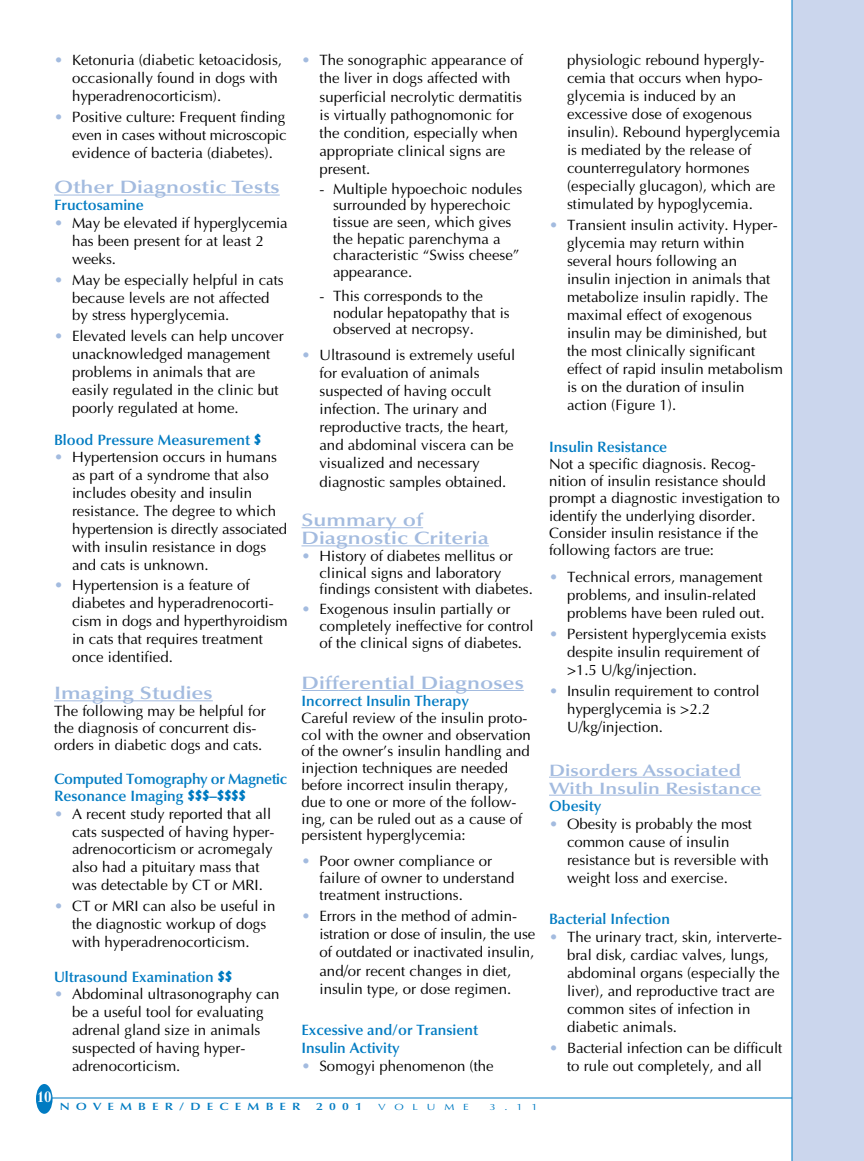
<style>
.page{position:relative;width:864px;height:1161px;background:#fff}
.page>*{position:absolute;margin:0;border:0;box-sizing:border-box;transform-origin:0 0}
.t1{font:600 18px/18.1px "Optima";color:#a3bbdf;scale:1.25 1}
.t2{font:600 16.5px/18px "Optima";color:#a3bbdf;scale:1.25 1}
.t3{font:15px/18px "Optima";color:#000}
.t4{font:600 15px/17.4px "Optima";color:#007bc2}
.t5{font:600 15px/17.1px "Optima";letter-spacing:-.025em;color:#007bc2}
.t6{font:700 15px "Walbaum";color:#fff;scale:.9 1}
.t7{font:600 10.5px "Optima";letter-spacing:.465em;color:#007bc2;scale:1.25 1}
.t8{font:9px "Optima";letter-spacing:.78em;color:#007bc2;scale:1.25 1}
.s1{color:#a3bbdf}
.s2{font-family:"Eras";font-weight:700}
</style>
<div class="page">
<hr style="left:54px;top:195px;width:100px;height:1px;background:#a3bbdf">
<hr style="left:154px;top:195px;width:56px;height:1px;background:#a3bbdf">
<svg style="left:210px;top:195px;width:32px;height:1px"></svg>
<hr style="left:242px;top:195px;width:38px;height:1px;background:#a3bbdf">
<hr style="left:54px;top:700px;width:38px;height:1px;background:#a3bbdf">
<hr style="left:92px;top:700px;width:121px;height:1px;background:#a3bbdf">
<hr style="left:302px;top:527px;width:84px;height:1px;background:#a3bbdf">
<hr style="left:386px;top:527px;width:37px;height:1px;background:#a3bbdf">
<hr style="left:302px;top:545px;width:34px;height:1px;background:#a3bbdf">
<hr style="left:336px;top:545px;width:55px;height:1px;background:#a3bbdf">
<hr style="left:391px;top:545px;width:47px;height:1px;background:#a3bbdf">
<hr style="left:438px;top:545px;width:34px;height:1px;background:#a3bbdf">
<svg style="left:472px;top:545px;width:17px;height:1px"></svg>
<hr style="left:302px;top:690px;width:37px;height:1px;background:#a3bbdf">
<svg style="left:339px;top:690px;width:20px;height:1px"></svg>
<hr style="left:359px;top:690px;width:33px;height:1px;background:#a3bbdf">
<hr style="left:392px;top:690px;width:64px;height:1px;background:#a3bbdf">
<hr style="left:456px;top:690px;width:68px;height:1px;background:#a3bbdf">
<hr style="left:549px;top:777px;width:50px;height:1px;background:#a3bbdf">
<hr style="left:599px;top:777px;width:31px;height:1px;background:#a3bbdf">
<svg style="left:630px;top:777px;width:13px;height:1px"></svg>
<hr style="left:643px;top:777px;width:98px;height:1px;background:#a3bbdf">
<hr style="left:549px;top:795px;width:129px;height:1px;background:#a3bbdf">
<hr style="left:678px;top:795px;width:40px;height:1px;background:#a3bbdf">
<hr style="left:718px;top:795px;width:43px;height:1px;background:#a3bbdf">
<div style="left:36px;top:1084px;width:17px;height:30px;background:#007bc2;border-radius:50%"></div>
<hr style="left:50px;top:1098px;width:760px;height:1px;background:#007bc2">
<div style="left:792px;top:0;width:72px;height:1161px;background:#cbd6ed"></div>
<hr style="left:792px;top:0;width:1px;height:1161px;background:#007bc2">
<p class="t3" style="left:72px;top:53px;width:212px;text-indent:-18px"><span class="s1">•</span> Ketonuria (diabetic ketoacidosis, occasionally found in dogs with hyperadrenocorticism).</p>
<p class="t3" style="left:72px;top:109px;width:216px;text-align:justify;text-indent:-18px"><span class="s1">•</span> Positive culture: Frequent finding even in cases without microscopic evidence of bacteria (diabetes).</p>
<p class="t1" style="left:54px;top:180px;width:182px">Other Diagnostic Tests</p>
<p class="t4" style="left:54px;top:198px;width:91px">Fructosamine</p>
<p class="t3" style="left:72px;top:216px;width:217px;text-indent:-18px"><span class="s1">•</span> May be elevated if hyperglycemia has been present for at least 2 weeks.</p>
<p class="t3" style="left:72px;top:272px;width:213px;text-indent:-18px"><span class="s1">•</span> May be especially helpful in cats because levels are not affected by stress hyperglycemia.</p>
<p class="t3" style="left:72px;top:329px;width:213px;text-indent:-18px"><span class="s1">•</span> Elevated levels can help uncover unacknowledged management problems in animals that are easily regulated in the clinic but poorly regulated at home.</p>
<p class="t4" style="left:54px;top:432px;width:209px">Blood Pressure Measurement <span class="s2">$</span></p>
<p class="t3" style="left:72px;top:450px;width:217px;text-indent:-18px"><span class="s1">•</span> Hypertension occurs in humans as part of a syndrome that also includes obesity and insulin resistance. The degree to which hypertension is directly associated with insulin resistance in dogs and cats is unknown.</p>
<p class="t3" style="left:72px;top:578px;width:217px;text-indent:-18px"><span class="s1">•</span> Hypertension is a feature of diabetes and hyperadrenocorti&shy;cism in dogs and hyperthyroidism in cats that requires treatment once identified.</p>
<p class="t1" style="left:54px;top:686px;width:129px">Imaging Studies</p>
<p class="t3" style="left:54px;top:704px;width:213px;line-height:17.1px">The following may be helpful for the diagnosis of concurrent dis&shy;orders in diabetic dogs and cats.</p>
<p class="t5" style="left:54px;top:772px;width:235px">Computed Tomography or Magnetic<br>Resonance Imaging <span class="s2">$$$</span>–<span class="s2">$$$$</span></p>
<p class="t3" style="left:72px;top:806px;width:204px;text-indent:-18px"><span class="s1">•</span> A recent study reported that all cats suspected of having hyper&shy;adrenocorticism or acromegaly also had a pituitary mass that was detectable by CT or MRI.</p>
<p class="t3" style="left:54px;top:898px;width:223px;text-align:center"><span class="s1">•</span> CT or MRI can also be useful in the diagnostic workup of dogs with hyperadrenocorticism.</p>
<p class="t4" style="left:54px;top:969px;width:180px">Ultrasound Examination <span class="s2">$$</span></p>
<p class="t3" style="left:72px;top:987px;width:209px;text-indent:-18px"><span class="s1">•</span> Abdominal ultrasonography can be a useful tool for evaluating adrenal gland size in animals suspected of having hyper&shy;adrenocorticism.</p>
<p class="t3" style="left:320px;top:53px;width:205px;text-indent:-18px"><span class="s1">•</span> The sonographic appearance of the liver in dogs affected with superficial necrolytic dermatitis is virtually pathognomonic for the condition, especially when appropriate clinical signs are present.</p>
<p class="t3" style="left:333px;top:182px;width:191px;line-height:16.6px;text-indent:-14px">- Multiple hypoechoic nodules surrounded by hyperechoic tissue are seen, which gives the hepatic parenchyma a characteristic “Swiss cheese” appearance.</p>
<p class="t3" style="left:333px;top:289px;width:178px;line-height:16.6px;text-indent:-14px">- This corresponds to the nodular hepatopathy that is observed at necropsy.</p>
<p class="t3" style="left:320px;top:347px;width:197px;text-indent:-18px"><span class="s1">•</span> Ultrasound is extremely useful for evaluation of animals suspected of having occult infection. The urinary and reproductive tracts, the heart, and abdominal viscera can be visualized and necessary diagnostic samples obtained.</p>
<p class="t1" style="left:302px;top:513px;width:152px">Summary of<br>Diagnostic Criteria</p>
<p class="t3" style="left:320px;top:549px;width:215px;line-height:16.8px;text-indent:-18px"><span class="s1">•</span> History of diabetes mellitus or clinical signs and laboratory findings consistent with diabetes.</p>
<p class="t3" style="left:320px;top:602px;width:216px;line-height:16.8px;text-indent:-18px"><span class="s1">•</span> Exogenous insulin partially or completely ineffective for control of the clinical signs of diabetes.</p>
<p class="t1" style="left:302px;top:675px;width:179px">Differential Diagnoses</p>
<p class="t4" style="left:302px;top:694px;width:169px">Incorrect Insulin Therapy</p>
<p class="t3" style="left:302px;top:711px;width:231px;line-height:16.8px">Careful review of the insulin proto&shy;col with the owner and observation of the owner’s insulin handling and injection techniques are needed before incorrect insulin therapy, due to one or more of the follow&shy;ing, can be ruled out as a cause of persistent hyperglycemia:</p>
<p class="t3" style="left:320px;top:854px;width:197px;line-height:16.8px;text-indent:-18px"><span class="s1">•</span> Poor owner compliance or failure of owner to understand treatment instructions.</p>
<p class="t3" style="left:320px;top:908px;width:217px;text-indent:-18px"><span class="s1">•</span> Errors in the method of admin&shy;istration or dose of insulin, the use of outdated or inactivated insulin, and/or recent changes in diet, insulin type, or dose regimen.</p>
<p class="t4" style="left:302px;top:1023px;width:178px">Excessive and/or Transient<br>Insulin Activity</p>
<p class="t3" style="left:302px;top:1058px;width:194px"><span class="s1">•</span> Somogyi phenomenon (the</p>
<p class="t6" style="left:37px;top:1091px;width:18px">10</p>
<p class="t7" style="left:60px;top:1102px;width:194px">NOVEMBER/DECEMBER</p>
<p class="t7" style="left:316px;top:1102px;width:38px">2001</p>
<p class="t8" style="left:378px;top:1104px;width:74px">VOLUME</p>
<p class="t8" style="left:489px;top:1104px;width:40px">3.11</p>
<p class="t3" style="left:567px;top:53px;width:215px">physiologic rebound hypergly&shy;cemia that occurs when hypo&shy;glycemia is induced by an excessive dose of exogenous insulin). Rebound hyperglycemia is mediated by the release of counterregulatory hormones (especially glucagon), which are stimulated by hypoglycemia.</p>
<p class="t3" style="left:567px;top:218px;width:217px;text-indent:-18px"><span class="s1">•</span> Transient insulin activity. Hyper&shy;glycemia may return within several hours following an insulin injection in animals that metabolize insulin rapidly. The maximal effect of exogenous insulin may be diminished, but the most clinically significant effect of rapid insulin metabolism is on the duration of insulin action (Figure 1).</p>
<p class="t4" style="left:549px;top:439px;width:120px">Insulin Resistance</p>
<p class="t3" style="left:549px;top:457px;width:232px;line-height:17.2px">Not a specific diagnosis. Recog&shy;nition of insulin resistance should prompt a diagnostic investigation to identify the underlying disorder.<br>Consider insulin resistance if the following factors are true:</p>
<p class="t3" style="left:567px;top:569px;width:199px;text-indent:-18px"><span class="s1">•</span> Technical errors, management problems, and insulin-related problems have been ruled out.</p>
<p class="t3" style="left:567px;top:626px;width:201px;text-indent:-18px"><span class="s1">•</span> Persistent hyperglycemia exists despite insulin requirement of &gt;1.5 U/kg/injection.</p>
<p class="t3" style="left:567px;top:683px;width:194px;text-indent:-18px"><span class="s1">•</span> Insulin requirement to control hyperglycemia is &gt;2.2<br>U/kg/injection.</p>
<p class="t2" style="left:549px;top:763px;width:171px">Disorders Associated<br>With Insulin Resistance</p>
<p class="t4" style="left:549px;top:798px;width:54px">Obesity</p>
<p class="t3" style="left:567px;top:816px;width:203px;text-indent:-18px"><span class="s1">•</span> Obesity is probably the most common cause of insulin resistance but is reversible with weight loss and exercise.</p>
<p class="t4" style="left:549px;top:912px;width:123px">Bacterial Infection</p>
<p class="t3" style="left:567px;top:929px;width:217px;text-indent:-18px"><span class="s1">•</span> The urinary tract, skin, interverte&shy;bral disk, cardiac valves, lungs, abdominal organs (especially the liver), and reproductive tract are common sites of infection in diabetic animals.</p>
<p class="t3" style="left:549px;top:1040px;width:235px;text-align:center"><span class="s1">•</span> Bacterial infection can be difficult to rule out completely, and all</p>
</div>
